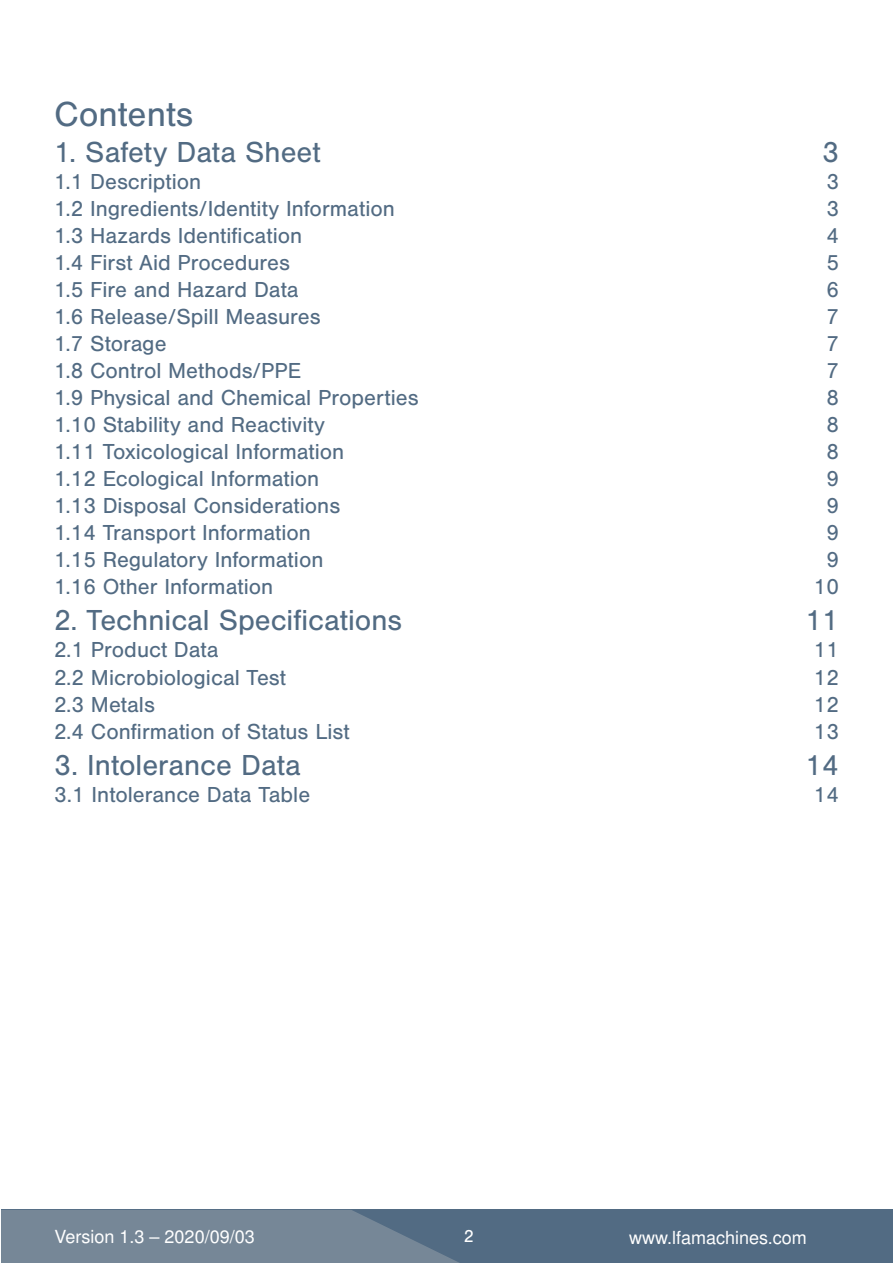
<style>
.page{position:relative;width:893px;height:1263px;background:#fff}
.page>*{position:absolute;margin:0;border:0;box-sizing:border-box;transform-origin:0 0}
.t1{font:36px "Nimbus San";color:#526b83}
.t2{font:30px "Nimbus San";color:#526b83}
.t3{font:22.5px "Nimbus San";color:#526b83}
.t4{font:18px "Nimbus San L";color:#fff}
.t5{font:18px "Nimbus San";color:#fff}
</style>
<div class="page">
<div style="left:2px;top:1210px;width:891px;height:53px;background:#526b83"></div>
<svg style="left:1px;top:1210px;width:458px;height:53px"></svg>
<h1 class="t1" style="left:54px;top:95px;width:141px">Contents</h1>
<h2 class="t2" style="left:54px;top:136px;width:268px">1. Safety Data Sheet</h2>
<h2 class="t2" style="left:822px;top:136px;width:18px">3</h2>
<p class="t3" style="left:54px;top:170px;width:149px">1.1 Description</p>
<p class="t3" style="left:826px;top:170px;width:14px">3</p>
<p class="t3" style="left:54px;top:197px;width:342px">1.2 Ingredients/Identity Information</p>
<p class="t3" style="left:826px;top:197px;width:14px">3</p>
<p class="t3" style="left:54px;top:224px;width:250px">1.3 Hazards Identification</p>
<p class="t3" style="left:826px;top:224px;width:14px">4</p>
<p class="t3" style="left:54px;top:251px;width:238px">1.4 First Aid Procedures</p>
<p class="t3" style="left:826px;top:251px;width:14px">5</p>
<p class="t3" style="left:54px;top:278px;width:246px">1.5 Fire and Hazard Data</p>
<p class="t3" style="left:826px;top:278px;width:14px">6</p>
<p class="t3" style="left:54px;top:305px;width:268px">1.6 Release/Spill Measures</p>
<p class="t3" style="left:826px;top:305px;width:14px">7</p>
<p class="t3" style="left:54px;top:332px;width:114px">1.7 Storage</p>
<p class="t3" style="left:826px;top:332px;width:14px">7</p>
<p class="t3" style="left:54px;top:359px;width:249px">1.8 Control Methods/PPE</p>
<p class="t3" style="left:826px;top:359px;width:14px">7</p>
<p class="t3" style="left:54px;top:386px;width:366px">1.9 Physical and Chemical Properties</p>
<p class="t3" style="left:826px;top:386px;width:14px">8</p>
<p class="t3" style="left:54px;top:413px;width:273px">1.10 Stability and Reactivity</p>
<p class="t3" style="left:826px;top:413px;width:14px">8</p>
<p class="t3" style="left:54px;top:440px;width:292px">1.11 Toxicological Information</p>
<p class="t3" style="left:826px;top:440px;width:14px">8</p>
<p class="t3" style="left:54px;top:467px;width:267px">1.12 Ecological Information</p>
<p class="t3" style="left:826px;top:467px;width:14px">9</p>
<p class="t3" style="left:54px;top:494px;width:288px">1.13 Disposal Considerations</p>
<p class="t3" style="left:826px;top:494px;width:14px">9</p>
<p class="t3" style="left:54px;top:521px;width:259px">1.14 Transport Information</p>
<p class="t3" style="left:826px;top:521px;width:14px">9</p>
<p class="t3" style="left:54px;top:548px;width:271px">1.15 Regulatory Information</p>
<p class="t3" style="left:826px;top:548px;width:14px">9</p>
<p class="t3" style="left:54px;top:575px;width:221px">1.16 Other Information</p>
<p class="t3" style="left:814px;top:575px;width:27px">10</p>
<h2 class="t2" style="left:54px;top:604px;width:350px">2. Technical Specifications</h2>
<h2 class="t2" style="left:805px;top:604px;width:35px">11</h2>
<p class="t3" style="left:54px;top:638px;width:166px">2.1 Product Data</p>
<p class="t3" style="left:814px;top:638px;width:27px">11</p>
<p class="t3" style="left:54px;top:665px;width:233px">2.2 Microbiological Test</p>
<p class="t3" style="left:814px;top:665px;width:27px">12</p>
<p class="t3" style="left:54px;top:692px;width:102px">2.3 Metals</p>
<p class="t3" style="left:814px;top:692px;width:27px">12</p>
<p class="t3" style="left:54px;top:719px;width:297px">2.4 Confirmation of Status List</p>
<p class="t3" style="left:814px;top:719px;width:27px">13</p>
<h2 class="t2" style="left:54px;top:748px;width:248px">3. Intolerance Data</h2>
<h2 class="t2" style="left:805px;top:748px;width:35px">14</h2>
<p class="t3" style="left:54px;top:782px;width:258px">3.1 Intolerance Data Table</p>
<p class="t3" style="left:814px;top:782px;width:27px">14</p>
<p class="t5" style="left:456px;top:1225px;width:12px">2</p>
<p class="t4" style="left:54px;top:1224px;width:202px">Version 1.3 – 2020/09/03</p>
<p class="t5" style="left:464px;top:1226px;width:12px">2</p>
<p class="t4" style="left:629px;top:1224px;width:179px">www.lfamachines.com</p>
</div>
